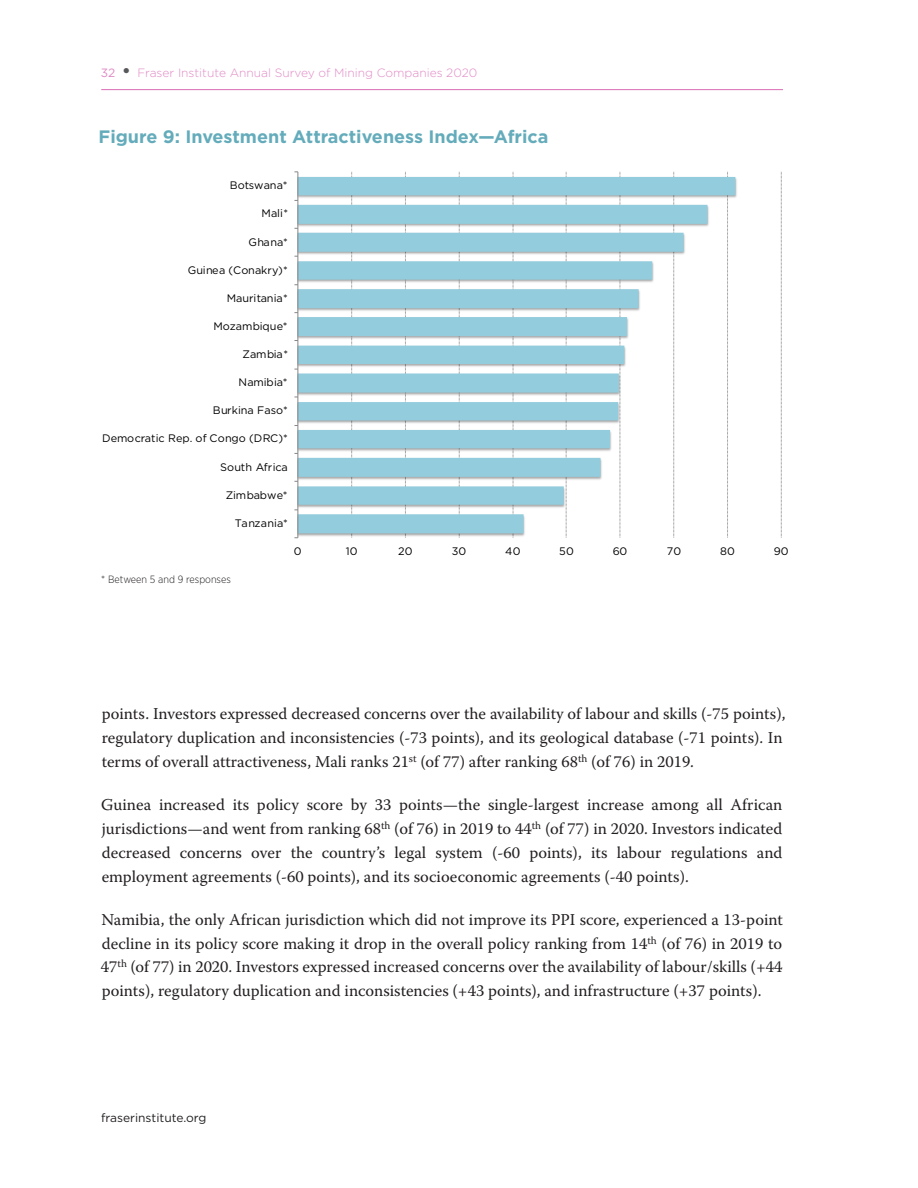
<style>
.page{position:relative;width:918px;height:1188px;background:#fff}
.page>*{position:absolute;margin:0;border:0;box-sizing:border-box;transform-origin:0 0}
.subhead1{font:700 18px "Gotham";color:#64acbb}
.Body_Text{font:16.5px/23.7px "Warnock Pro";color:#231f20;text-align:justify}
.t1{font:300 12px "Gotham";color:#e18ac5}
.t2{font:12px "Gotham";color:#231f20}
.t3{font:10.95px "Gotham";color:#000}
.table-sources{font:300 10.5px "Gotham Narrow";color:#231f20}
.s1{font-weight:400}
.s2{font-size:21px;color:#57585a}
</style>
<div class="page">
<hr style="left:101px;top:89px;width:682px;height:1px;background:#da6db7">
<svg style="left:781px;top:172px;width:1px;height:366px"></svg>
<img style="left:299px;top:174px;width:438px;height:364px">
<svg style="left:299px;top:177px;width:436px;height:356px;fill:#97cddd"></svg>
<hr style="left:298px;top:172px;width:1px;height:366px;background:#868686">
<p class="t1" style="left:101px;top:65px;width:378px"><span class="s1">32</span> <span class="s2">•</span> Fraser Institute Annual Survey of Mining Companies 2020</p>
<p class="subhead1" style="left:99px;top:124px;width:451px">Figure 9: Investment Attractiveness Index—Africa</p>
<p class="t3" style="left:230px;top:178px;width:59px">Botswana*</p>
<p class="t3" style="left:262px;top:207px;width:28px">Mali*</p>
<p class="t3" style="left:249px;top:235px;width:41px">Ghana*</p>
<p class="t3" style="left:188px;top:263px;width:102px">Guinea (Conakry)*</p>
<p class="t3" style="left:227px;top:291px;width:63px">Mauritania*</p>
<p class="t3" style="left:213px;top:319px;width:76px">Mozambique*</p>
<p class="t3" style="left:243px;top:347px;width:47px">Zambia*</p>
<p class="t3" style="left:239px;top:375px;width:50px">Namibia*</p>
<p class="t3" style="left:213px;top:403px;width:76px">Burkina Faso*</p>
<p class="t3" style="left:102px;top:432px;width:187px">Democratic Rep. of Congo (DRC)*</p>
<p class="t3" style="left:220px;top:460px;width:69px">South Africa</p>
<p class="t3" style="left:226px;top:488px;width:63px">Zimbabwe*</p>
<p class="t3" style="left:235px;top:516px;width:55px">Tanzania*</p>
<p class="table-sources" style="left:101px;top:573px;width:131px">* Between 5 and 9 responses</p>
<p class="t3" style="left:294px;top:544px;width:9px">0</p>
<p class="t3" style="left:346px;top:544px;width:13px">10</p>
<p class="t3" style="left:398px;top:544px;width:16px">20</p>
<p class="t3" style="left:452px;top:544px;width:16px">30</p>
<p class="t3" style="left:505px;top:544px;width:17px">40</p>
<p class="t3" style="left:559px;top:544px;width:16px">50</p>
<p class="t3" style="left:613px;top:544px;width:16px">60</p>
<p class="t3" style="left:667px;top:544px;width:16px">70</p>
<p class="t3" style="left:720px;top:544px;width:16px">80</p>
<p class="t3" style="left:774px;top:544px;width:16px">90</p>
<p class="Body_Text" style="left:102px;top:702px;width:685px;text-align:left">points. Investors expressed decreased concerns over the availability of labour and skills (-75 points), regulatory duplication and inconsistencies (-73 points), and its geological database (-71 points). In terms of overall attractiveness, Mali ranks 21<sup>st</sup> (of 77) after ranking 68<sup>th</sup> (of 76) in 2019.</p>
<p class="Body_Text" style="left:101px;top:793px;width:683px">Guinea increased its policy score by 33 points—the single-largest increase among all African jurisdictions—and went from ranking 68<sup>th</sup> (of 76) in 2019 to 44<sup>th</sup> (of 77) in 2020. Investors indicated decreased concerns over the country’s legal system (-60 points), its labour regulations and employment agreements (-60 points), and its socioeconomic agreements (-40 points).</p>
<p class="Body_Text" style="left:101px;top:907px;width:684px">Namibia, the only African jurisdiction which did not improve its PPI score, experienced a 13-point decline in its policy score making it drop in the overall policy ranking from 14<sup>th</sup> (of 76) in 2019 to 47<sup>th</sup> (of 77) in 2020. Investors expressed increased concerns over the availability of labour/skills (+44 points), regulatory duplication and inconsistencies (+43 points), and infrastructure (+37 points).</p>
<p class="t2" style="left:101px;top:1110px;width:107px">fraserinstitute.org</p>
</div>
